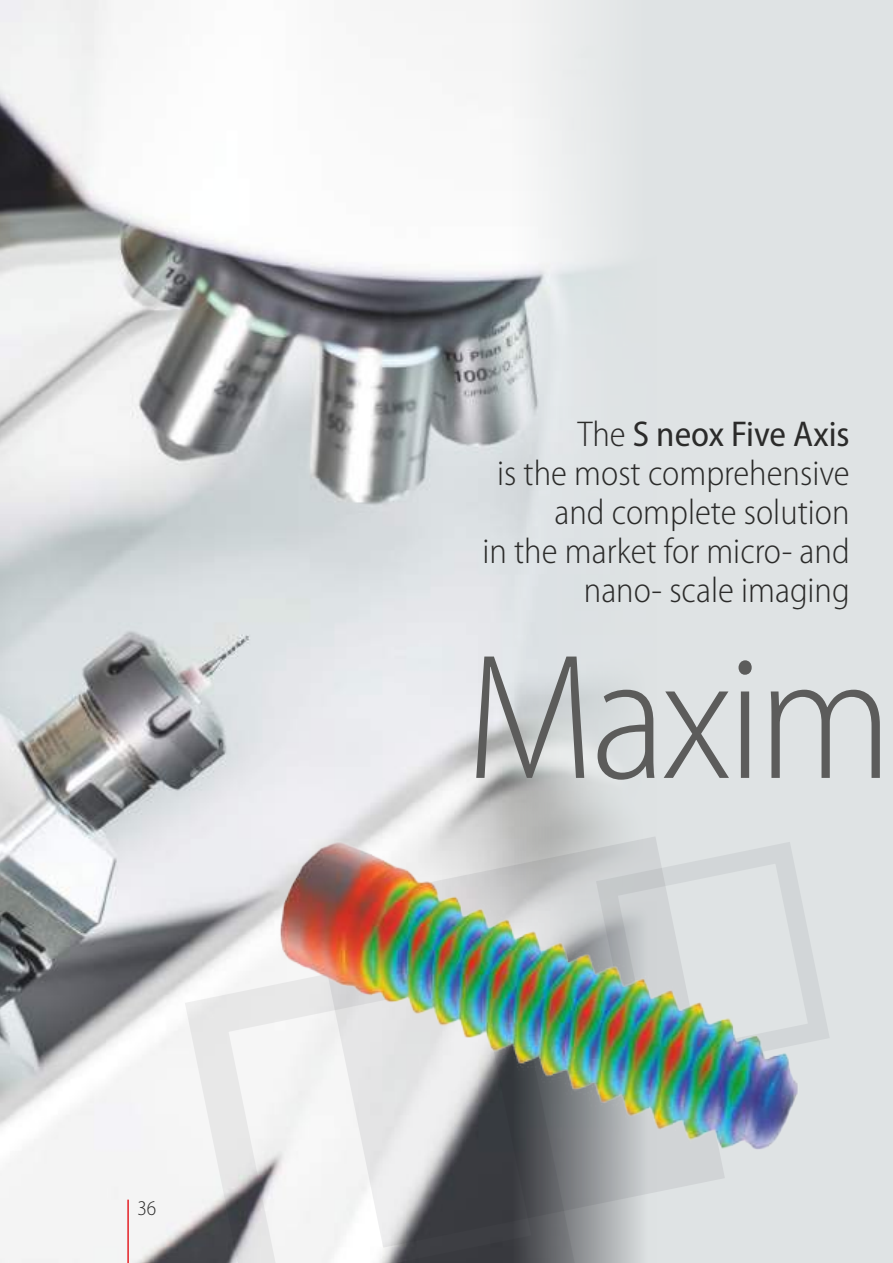
<style>
.page{position:relative;width:893px;height:1263px;background:#fff}
.page>*{position:absolute;margin:0;border:0;box-sizing:border-box;transform-origin:0 0}
.t1{font:300 semi-condensed 180px "Myriad Pro";letter-spacing:-.025em;color:#5c5c5b}
.t2{font:300 semi-condensed 36px/39px "Myriad Pro";color:#2b2b2a;text-align:right}
.t3{font:300 semi-condensed 21px "Myriad Pro";color:#2b2b2a}
.s1{font-weight:400}
</style>
<div class="page">
<div style="left:657px;top:0;width:236px;height:1263px;background:#dfe3e4"></div>
<img style="left:0;top:0;width:657px;height:1263px">
<hr style="left:127px;top:1199px;width:2px;height:64px;background:#e41f25">
<svg style="left:577px;top:1158px;width:148px;height:89px"></svg>
<svg style="left:806px;top:840px;width:25px;height:239px"></svg>
<svg style="left:183px;top:935px;width:394px;height:328px"></svg>
<img style="left:265px;top:830px;width:541px;height:328px">
<p class="t3" style="left:137px;top:1196px;width:20px">36</p>
<p class="t2" style="left:482px;top:415px;width:369px">The <span class="s1">S neox Five Axis<br></span>is the most comprehensive and complete solution<br>in the market for micro- and nano- scale imaging</p>
<h1 class="t1" style="left:466px;top:610px;width:429px">Maxim</h1>
</div>
